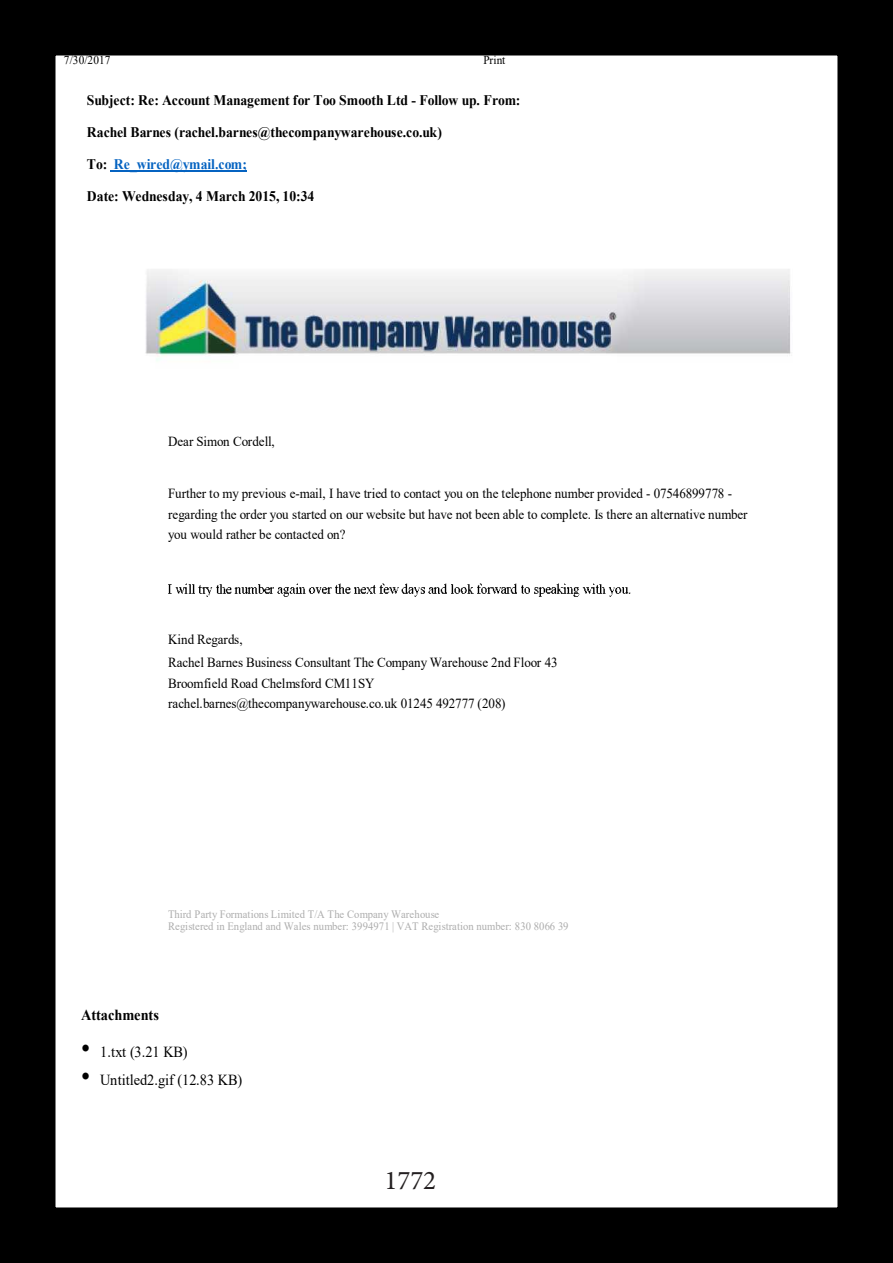
<style>
.page{position:relative;width:893px;height:1263px;background:#fff}
.page>*{position:absolute;margin:0;border:0;box-sizing:border-box;transform-origin:0 0}
.t1{font:27px "Minion Pro";color:#231f20}
.t2{font:15.3px "Times New Roman";color:#000;scale:.94 1}
.t3{font:700 15.3px "Times New Roman";color:#000;scale:.94 1}
.t4{font:700 14.55px/31.8px "Times New Roman";color:#000;scale:.94 1}
.t5{font:13.8px/20.4px "Times New Roman";color:#000;scale:.94 1}
.t6{font:12px "Times New Roman";letter-spacing:.01em;color:#000;scale:.94 1}
.t7{font:11.25px/11.7px "Times New Roman";letter-spacing:.01em;color:#adadad;scale:.94 1}
.s1{color:#0563c1}
.s2{font-size:27.3px}
</style>
<div class="page">
<hr style="left:111px;top:170px;width:136px;height:2px;background:#0563c1">
<img style="left:145px;top:269px;width:646px;height:92px">
<img style="left:168px;top:583px;width:463px;height:14px">
<div style="left:0;top:0;width:893px;height:1263px;border:56px solid #000"></div>
<svg style="left:892px;top:0;width:1px;height:1263px"></svg>
<p class="t6" style="left:64px;top:51px;width:51px">7/30/2017</p>
<p class="t6" style="left:483px;top:51px;width:25px">Print</p>
<p class="t4" style="left:87px;top:84px;width:463px">Subject: Re: Account Management for Too Smooth Ltd - Follow up. From:<br>Rachel Barnes (rachel.barnes@thecompanywarehouse.co.uk)<br>To: <span class="s1">Re_wired@ymail.com;</span></p>
<p class="t4" style="left:87px;top:180px;width:244px">Date: Wednesday, 4 March 2015, 10:34</p>
<p class="t5" style="left:168px;top:431px;width:115px">Dear Simon Cordell,</p>
<p class="t5" style="left:168px;top:483px;width:618px">Further to my previous e-mail, I have tried to contact you on the telephone number provided - 07546899778 - regarding the order you started on our website but have not been able to complete. Is there an alternative number you would rather be contacted on?</p>
<p class="t5" style="left:168px;top:627px;width:416px;line-height:23px">Kind Regards,<br>Rachel Barnes Business Consultant The Company Warehouse 2nd Floor 43</p>
<p class="t5" style="left:168px;top:672px;width:360px">Broomfield Road Chelmsford CM11SY rachel.barnes@thecompanywarehouse.co.uk 01245 492777 (208)</p>
<p class="t7" style="left:168px;top:908px;width:427px">Third Party Formations Limited T/A The Company Warehouse<br>Registered in England and Wales number: 3994971 | VAT Registration number: 830 8066 39</p>
<p class="t3" style="left:81px;top:1004px;width:84px">Attachments</p>
<p class="t2" style="left:81px;top:1041px;width:115px"><span class="s2">•</span> 1.txt (3.21 KB)</p>
<p class="t2" style="left:81px;top:1069px;width:173px"><span class="s2">•</span> Untitled2.gif (12.83 KB)</p>
<h1 class="t1" style="left:384px;top:1162px;width:53px">1772</h1>
</div>
